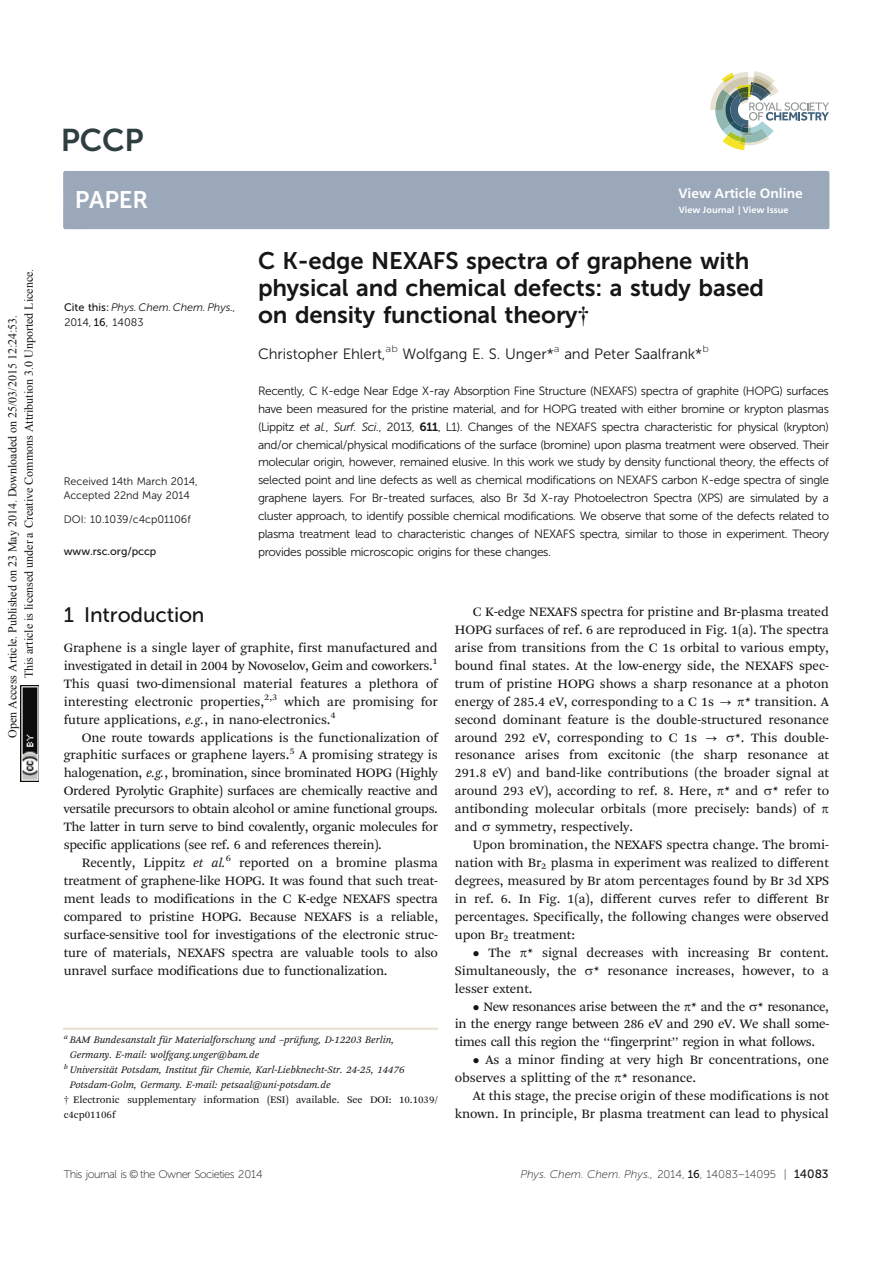
<style>
.page{position:relative;width:893px;height:1263px;background:#fff}
.page>*{position:absolute;margin:0;border:0;box-sizing:border-box;transform-origin:0 0}
.t1{font:31.35px "Adv OT2 c 8 ce 45 a";color:#2f3e3f}
.t2{font:23.85px/26.8px "Adv OT2 c 8 ce 45 a";color:#151616}
.t3{font:23.85px "Adv OT2 c 8 ce 45 a";color:#fff}
.t4{font:20.85px "Adv O Td 3 a 5 f 740";color:#151616}
.t5{font:15px "Adv OT9 b 12 cd 41";color:#151616}
.t6{font:13.5px/18px "Adv OT999035 f 4";color:#151616;text-align:justify}
.t7{font:700 13.5px "Frutiger Neue LTW1 G";color:#fff}
.t8{font:12px/18px "Adv OT9 b 12 cd 41";letter-spacing:-.025em;color:#151616;text-align:justify}
.t9{font:12px/16.5px "Times New Roman";color:#151616}
.t10{font:italic 11.25px "Museo Sans 100";color:#151616}
.t11{font:11.25px "Museo Sans 100";letter-spacing:-.05em;color:#151616}
.t12{font:10.8px/13.5px "Adv OT9 b 12 cd 41";color:#151616}
.t13{font:italic 10.8px/15px "Museo Sans 300";color:#151616}
.t14{font:10.8px "Adv O Td 3 a 5 f 740";color:#151616}
.t15{font:10.5px "Adv O Tce 71 c 481.I";color:#151616}
.t16{font:10.5px/15px "Adv OT999035 f 4";color:#151616}
.t17{font:700 9px "Frutiger Neue LTW1 G";color:#fff}
.s1{font-family:"Museo Sans 500";font-style:normal}
.s2{font-style:normal}
.s3{font-family:"Adv OT9 d 60 b 855.B"}
.s4{font-family:"Adv O Td 168 d 80 a.I"}
.s5{font-family:"Adv OT2 c 8 ce 45 a"}
.s6{font-family:"Adv O Tce 71 c 481.I"}
.s7{font-family:"Adv O Tf 9433 e 2 d"}
.s8{font-family:"Adv Els Ent 1"}
.s9{font-family:"Adv Pi 1"}
.s10{font-family:"Adv P4 C4 E74"}
.s11{font-family:"Museo Sans 500";font-style:normal;font-size:12px}
</style>
<div class="page">
<svg style="left:64px;top:1028px;width:374px;height:2px"></svg>
<div style="left:63px;top:171px;width:767px;height:58px;background:#9aa8ba"></div>
<svg style="left:710px;top:71px;width:119px;height:79px"></svg>
<img style="left:21px;top:685px;width:18px;height:96px">
<p class="t9" style="left:4px;top:678px;width:411px;text-indent:-59px;rotate:-90deg">Open Access Article. Published on 23 May 2014. Downloaded on 25/03/2015 12:24:53.<br>This article is licensed under a Creative Commons Attribution 3.0 Unported Licence.</p>
<h1 class="t1" style="left:61px;top:129px;width:84px">PCCP</h1>
<h2 class="t3" style="left:75px;top:191px;width:75px">PAPER</h2>
<p class="t13" style="left:64px;top:300px;width:173px"><span class="s1">Cite this:</span> Phys. Chem. Chem. Phys.,<br><span class="s2">2014,</span> <span class="s1">16</span><span class="s2">, 14083</span></p>
<p class="t12" style="left:64px;top:476px;width:135px">Received 14th March 2014,<br>Accepted 22nd May 2014</p>
<p class="t12" style="left:64px;top:513px;width:129px">DOI: 10.1039/c4cp01106f</p>
<p class="t14" style="left:64px;top:548px;width:94px">www.rsc.org/pccp</p>
<p class="t7" style="left:678px;top:186px;width:126px">View Article Online</p>
<p class="t17" style="left:679px;top:205px;width:111px">View Journal | View Issue</p>
<h2 class="t2" style="left:258px;top:250px;width:507px">C K-edge NEXAFS spectra of graphene with physical and chemical defects: a study based on density functional theory<span class="s3">†</span></h2>
<p class="t5" style="left:258px;top:348px;width:452px">Christopher Ehlert,<sup>ab</sup> Wolfgang E. S. Unger*<sup>a</sup> and Peter Saalfrank*<sup>b</sup></p>
<p class="t8" style="left:258px;top:383px;width:572px">Recently, C K-edge Near Edge X-ray Absorption Fine Structure (NEXAFS) spectra of graphite (HOPG) surfaces have been measured for the pristine material, and for HOPG treated with either bromine or krypton plasmas (Lippitz <span class="s4">et al.</span>, <span class="s4">Surf. Sci.</span>, 2013, <span class="s5">611</span>, L1). Changes of the NEXAFS spectra characteristic for physical (krypton) and/or chemical/physical modifications of the surface (bromine) upon plasma treatment were observed. Their molecular origin, however, remained elusive. In this work we study by density functional theory, the effects of selected point and line defects as well as chemical modifications on NEXAFS carbon K-edge spectra of single graphene layers. For Br-treated surfaces, also Br 3d X-ray Photoelectron Spectra (XPS) are simulated by a cluster approach, to identify possible chemical modifications. We observe that some of the defects related to plasma treatment lead to characteristic changes of NEXAFS spectra, similar to those in experiment. Theory provides possible microscopic origins for these changes.</p>
<h3 class="t4" style="left:64px;top:607px;width:142px">1 Introduction</h3>
<p class="t6" style="left:64px;top:640px;width:375px">Graphene is a single layer of graphite, first manufactured and investigated in detail in 2004 by Novoselov, Geim and coworkers.<sup>1<br></sup>This quasi two-dimensional material features a plethora of interesting electronic properties,<sup>2,3</sup> which are promising for future applications, <span class="s6">e.g.</span>, in nano-electronics.<sup>4</sup></p>
<p class="t6" style="left:64px;top:729px;width:376px;text-indent:18px">One route towards applications is the functionalization of graphitic surfaces or graphene layers.<sup>5</sup> A promising strategy is halogenation, <span class="s6">e.g.</span>, bromination, since brominated HOPG (Highly Ordered Pyrolytic Graphite) surfaces are chemically reactive and versatile precursors to obtain alcohol or amine functional groups.<br>The latter in turn serve to bind covalently, organic molecules for specific applications (see ref. 6 and references therein).</p>
<p class="t6" style="left:64px;top:855px;width:376px;text-indent:18px">Recently, Lippitz <span class="s6">et al.</span><sup>6</sup> reported on a bromine plasma treatment of graphene-like HOPG. It was found that such treat&shy;ment leads to modifications in the C K-edge NEXAFS spectra compared to pristine HOPG. Because NEXAFS is a reliable, surface-sensitive tool for investigations of the electronic struc&shy;ture of materials, NEXAFS spectra are valuable tools to also unravel surface modifications due to functionalization.</p>
<p class="t15" style="left:64px;top:1036px;width:332px"><sup>a</sup> BAM Bundesanstalt fu¨r Materialforschung und –pru¨fung, D-12203 Berlin,</p>
<p class="t15" style="left:70px;top:1051px;width:191px">Germany. E-mail: wolfgang.unger@bam.de</p>
<p class="t15" style="left:64px;top:1066px;width:342px"><sup>b</sup> Universita¨t Potsdam, Institut fu¨r Chemie, Karl-Liebknecht-Str. 24-25, 14476</p>
<p class="t15" style="left:70px;top:1081px;width:262px">Potsdam-Golm, Germany. E-mail: petsaal@uni-potsdam.de</p>
<p class="t16" style="left:64px;top:1093px;width:375px"><span class="s7">†</span> Electronic supplementary information (ESI) available. See DOI: 10.1039/ c4cp01106f</p>
<p class="t6" style="left:455px;top:604px;width:376px;text-indent:18px">C K-edge NEXAFS spectra for pristine and Br-plasma treated HOPG surfaces of ref. 6 are reproduced in Fig. 1(a). The spectra arise from transitions from the C 1s orbital to various empty, bound final states. At the low-energy side, the NEXAFS spec&shy;trum of pristine HOPG shows a sharp resonance at a photon energy of 285.4 eV, corresponding to a C 1s <span class="s8">-</span> <span class="s9">p</span>* transition. A second dominant feature is the double-structured resonance around 292 eV, corresponding to C 1s <span class="s8">-</span> <span class="s9">s</span>*. This double&shy;resonance arises from excitonic (the sharp resonance at 291.8 eV) and band-like contributions (the broader signal at around 293 eV), according to ref. 8. Here, <span class="s9">p</span>* and <span class="s9">s</span>* refer to antibonding molecular orbitals (more precisely: bands) of <span class="s9">p </span>and <span class="s9">s</span> symmetry, respectively.</p>
<p class="t6" style="left:455px;top:837px;width:376px;text-indent:18px">Upon bromination, the NEXAFS spectra change. The bromi&shy;nation with Br<sub>2</sub> plasma in experiment was realized to different degrees, measured by Br atom percentages found by Br 3d XPS in ref. 6. In Fig. 1(a), different curves refer to different Br percentages. Specifically, the following changes were observed upon Br<sub>2</sub> treatment:</p>
<p class="t6" style="left:455px;top:945px;width:376px;text-indent:18px"><span class="s10">-</span> The <span class="s9">p</span>* signal decreases with increasing Br content.<br>Simultaneously, the <span class="s9">s</span>* resonance increases, however, to a lesser extent.</p>
<p class="t6" style="left:455px;top:998px;width:376px;text-indent:18px"><span class="s10">-</span> New resonances arise between the <span class="s9">p</span>* and the <span class="s9">s</span>* resonance, in the energy range between 286 eV and 290 eV. We shall some&shy;times call this region the ‘‘fingerprint’’ region in what follows.</p>
<p class="t6" style="left:455px;top:1052px;width:375px;text-indent:18px"><span class="s10">-</span> As a minor finding at very high Br concentrations, one observes a splitting of the <span class="s9">p</span>* resonance.</p>
<p class="t6" style="left:455px;top:1088px;width:375px;text-align:right">At this stage, the precise origin of these modifications is not known. In principle, Br plasma treatment can lead to physical</p>
<p class="t11" style="left:64px;top:1167px;width:201px">This journal is © the Owner Societies 2014</p>
<p class="t10" style="left:520px;top:1167px;width:310px">Phys. Chem. Chem. Phys., <span class="s2">2014,</span> <span class="s1">16</span><span class="s2">, 14083--14095 |</span> <span class="s11">14083</span></p>
</div>
